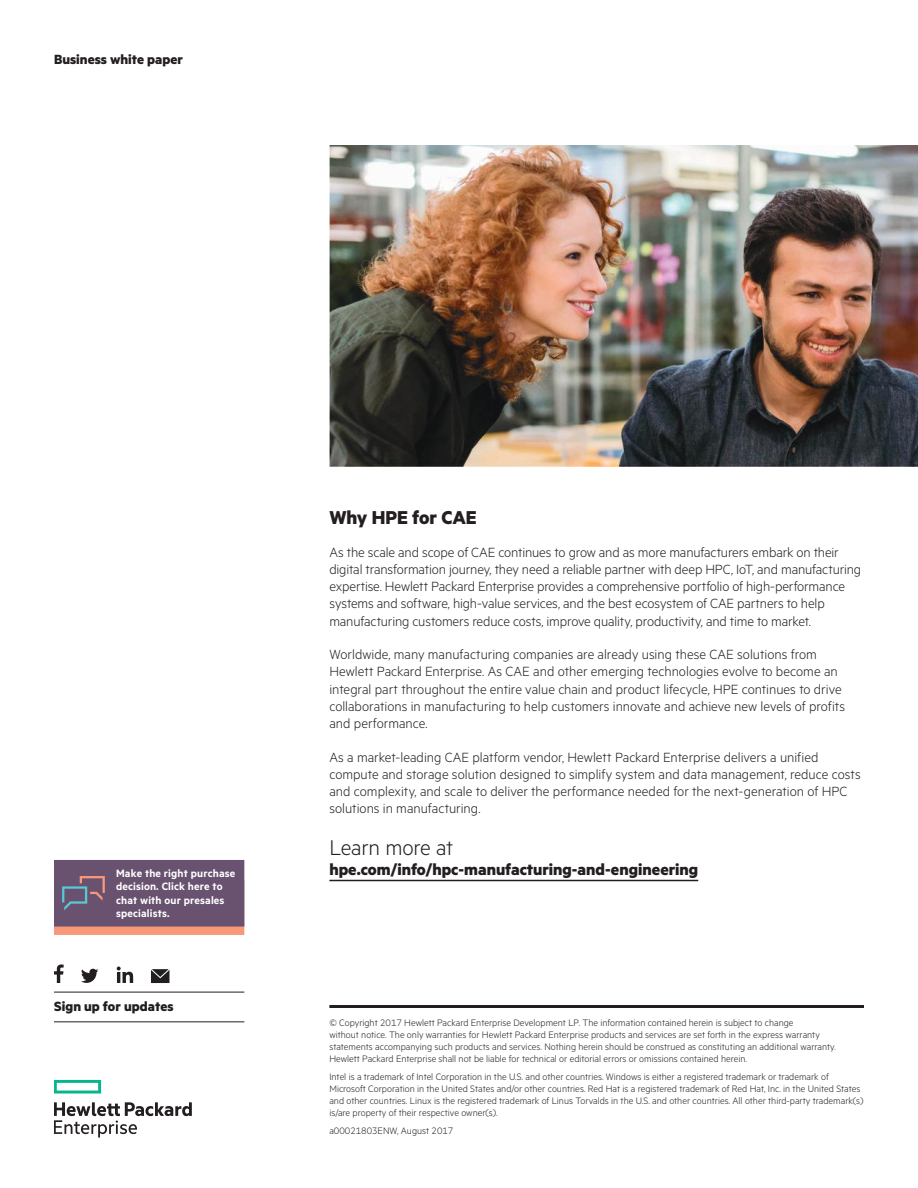
<style>
.page{position:relative;width:918px;height:1188px;background:#fff}
.page>*{position:absolute;margin:0;border:0;box-sizing:border-box;transform-origin:0 0}
.t1{font:300 24px "Metric HPE";letter-spacing:-.01em;color:#241f1f}
.t2{font:700 21px "Metric HPE";letter-spacing:-.005em;color:#241f1f}
.t3{font:700 18px "Metric HPE";color:#241f1f}
.t4{font:300 15px/17.2px "Metric HPE";letter-spacing:-.005em;color:#241f1f}
.t5{font:700 15px "Metric HPE";color:#241f1f}
.t6{font:600 12px/13.5px "Metric HPE";letter-spacing:.015em;color:#fff}
.t7{font:300 10.5px/12px "Metric HPE";color:#241f1f}
</style>
<div class="page">
<hr style="left:54px;top:992px;width:190px;height:1px;background:#241f1f">
<hr style="left:54px;top:1021px;width:190px;height:1px;background:#241f1f">
<svg style="left:54px;top:964px;width:10px;height:19px"></svg>
<svg style="left:151px;top:969px;width:18px;height:14px"></svg>
<svg style="left:117px;top:967px;width:16px;height:16px"></svg>
<svg style="left:81px;top:969px;width:17px;height:14px"></svg>
<hr style="left:329px;top:1005px;width:535px;height:3px;background:#241f1f">
<svg style="left:54px;top:1080px;width:47px;height:14px"></svg>
<svg style="left:54px;top:1102px;width:138px;height:36px"></svg>
<svg style="left:54px;top:860px;width:190px;height:75px;background:#7a5b72"></svg>
<hr style="left:329px;top:880px;width:369px;height:1px;background:#241f1f">
<img style="left:329px;top:145px;width:589px;height:321px">
<p class="t5" style="left:54px;top:50px;width:130px">Business white paper</p>
<p class="t6" style="left:116px;top:866px;width:121px">Make the right purchase decision. Click here to chat with our presales specialists.</p>
<p class="t5" style="left:54px;top:997px;width:121px">Sign up for updates</p>
<h2 class="t2" style="left:329px;top:505px;width:149px">Why HPE for CAE</h2>
<p class="t4" style="left:329px;top:543px;width:533px">As the scale and scope of CAE continues to grow and as more manufacturers embark on their digital transformation journey, they need a reliable partner with deep HPC, IoT, and manufacturing expertise. Hewlett Packard Enterprise provides a comprehensive portfolio of high-performance systems and software, high-value services, and the best ecosystem of CAE partners to help manufacturing customers reduce costs, improve quality, productivity, and time to market.</p>
<p class="t4" style="left:329px;top:645px;width:517px">Worldwide, many manufacturing companies are already using these CAE solutions from Hewlett Packard Enterprise. As CAE and other emerging technologies evolve to become an integral part throughout the entire value chain and product lifecycle, HPE continues to drive collaborations in manufacturing to help customers innovate and achieve new levels of profits and performance.</p>
<p class="t4" style="left:329px;top:748px;width:533px">As a market-leading CAE platform vendor, Hewlett Packard Enterprise delivers a unified compute and storage solution designed to simplify system and data management, reduce costs and complexity, and scale to deliver the performance needed for the next-generation of HPC solutions in manufacturing.</p>
<h1 class="t1" style="left:329px;top:834px;width:125px">Learn more at</h1>
<p class="t3" style="left:329px;top:858px;width:370px">hpe.com/info/hpc-manufacturing-and-engineering</p>
<p class="t7" style="left:329px;top:1016px;width:508px">© Copyright 2017 Hewlett Packard Enterprise Development LP. The information contained herein is subject to change<br>without notice. The only warranties for Hewlett Packard Enterprise products and services are set forth in the express warranty statements accompanying such products and services. Nothing herein should be construed as constituting an additional warranty.<br>Hewlett Packard Enterprise shall not be liable for technical or editorial errors or omissions contained herein.</p>
<p class="t7" style="left:329px;top:1070px;width:536px">Intel is a trademark of Intel Corporation in the U.S. and other countries. Windows is either a registered trademark or trademark of Microsoft Corporation in the United States and/or other countries. Red Hat is a registered trademark of Red Hat, Inc. in the United States and other countries. Linux is the registered trademark of Linus Torvalds in the U.S. and other countries. All other third-party trademark(s) is/are property of their respective owner(s).</p>
<p class="t7" style="left:329px;top:1124px;width:126px">a00021803ENW, August 2017</p>
</div>
